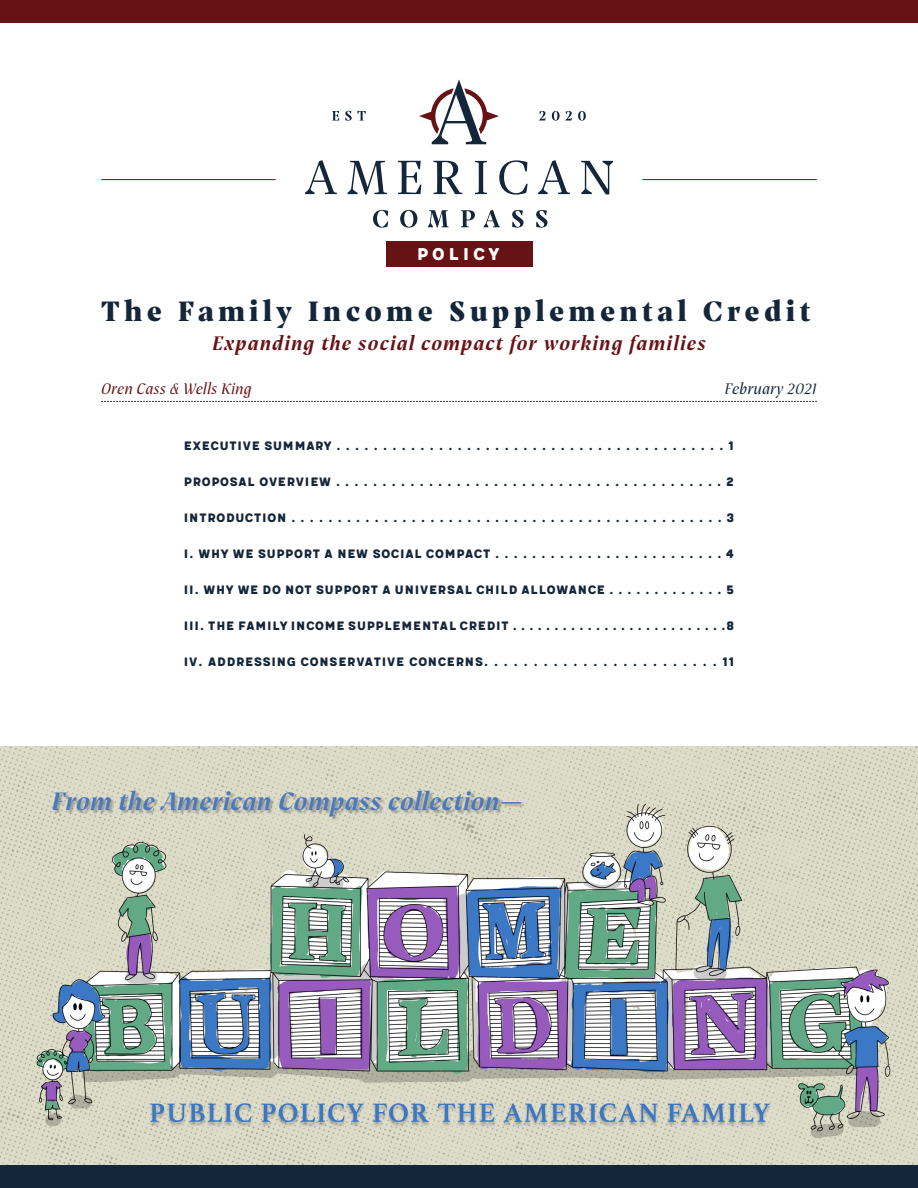
<style>
.page{position:relative;width:918px;height:1188px;background:#fff}
.page>*{position:absolute;margin:0;border:0;box-sizing:border-box;transform-origin:0 0}
.t1{font:900 30px "Prospectus Std";letter-spacing:.15em;color:#14263a}
.t2{font:27px "Prospectus Std Bld Ital";letter-spacing:.01em;color:#4c79bc}
.t3{font:21px "Prospectus Std Bld Ital";letter-spacing:.05em;color:#671214}
.t4{font:21px "Meltow San 300";letter-spacing:.15em;color:#fff}
.t5{font:italic 16.5px "Prospectus Std";color:#671214}
.t6{font:italic 16.5px "Prospectus Std";color:#14263a}
.t7{font:15px "Meltow San 300";letter-spacing:.01em;color:#14263a}
</style>
<div class="page">
<img style="left:1px;top:747px;width:917px;height:419px">
<svg style="left:305px;top:160px;width:32px;height:34px"></svg>
<svg style="left:348px;top:161px;width:39px;height:34px"></svg>
<svg style="left:398px;top:161px;width:23px;height:33px"></svg>
<svg style="left:433px;top:161px;width:29px;height:33px"></svg>
<svg style="left:475px;top:161px;width:12px;height:33px"></svg>
<svg style="left:499px;top:160px;width:29px;height:35px"></svg>
<svg style="left:538px;top:160px;width:32px;height:34px"></svg>
<svg style="left:581px;top:161px;width:32px;height:33px"></svg>
<svg style="left:373px;top:210px;width:15px;height:18px"></svg>
<svg style="left:400px;top:210px;width:17px;height:18px"></svg>
<svg style="left:428px;top:210px;width:21px;height:18px"></svg>
<svg style="left:461px;top:210px;width:14px;height:17px"></svg>
<svg style="left:484px;top:210px;width:16px;height:17px"></svg>
<svg style="left:512px;top:210px;width:12px;height:18px"></svg>
<svg style="left:536px;top:210px;width:12px;height:18px"></svg>
<svg style="left:332px;top:111px;width:7px;height:10px"></svg>
<svg style="left:345px;top:111px;width:21px;height:10px"></svg>
<svg style="left:539px;top:111px;width:7px;height:10px"></svg>
<svg style="left:552px;top:111px;width:20px;height:10px"></svg>
<svg style="left:578px;top:111px;width:8px;height:10px"></svg>
<svg style="left:419px;top:79px;width:80px;height:65px"></svg>
<hr style="left:101px;top:179px;width:175px;height:1px;background:#671214">
<hr style="left:642px;top:179px;width:175px;height:1px;background:#671214">
<div style="left:0;top:0;width:918px;height:22px;background:#671214"></div>
<svg style="left:101px;top:401px;width:716px;height:1px"></svg>
<div style="left:0;top:1166px;width:918px;height:22px;background:#13263a"></div>
<div style="left:53px;top:791px;width:472px;height:30px;background:#000;opacity:.25"></div>
<div style="left:386px;top:241px;width:147px;height:26px;background:#671214"></div>
<h3 class="t4" style="left:417px;top:241px;width:84px">POLICY</h3>
<h1 class="t1" style="left:101px;top:287px;width:711px">The Family Income Supplemental Credit</h1>
<h3 class="t3" style="left:212px;top:328px;width:496px">Expanding the social compact for working families</h3>
<p class="t5" style="left:101px;top:378px;width:152px">Oren Cass &amp; Wells King</p>
<p class="t6" style="left:724px;top:378px;width:94px">February 2021</p>
<p class="t7" style="left:184px;top:437px;width:552px">EXECUTIVE SUMMARY . . . . . . . . . . . . . . . . . . . . . . . . . . . . . . . . . . . . . . . . . . 1</p>
<p class="t7" style="left:184px;top:473px;width:552px">PROPOSAL OVERVIEW . . . . . . . . . . . . . . . . . . . . . . . . . . . . . . . . . . . . . . . . . . 2</p>
<p class="t7" style="left:184px;top:509px;width:552px">INTRODUCTION . . . . . . . . . . . . . . . . . . . . . . . . . . . . . . . . . . . . . . . . . . . . . . . 3</p>
<p class="t7" style="left:184px;top:545px;width:552px">I. Why we support a new social compact . . . . . . . . . . . . . . . . . . . . . . . . . 4</p>
<p class="t7" style="left:184px;top:581px;width:552px">II. why we do not support a universal child allowance . . . . . . . . . . . . . 5</p>
<p class="t7" style="left:184px;top:617px;width:552px">III. The family income supplemental credit . . . . . . . . . . . . . . . . . . . . . . . . . .8</p>
<p class="t7" style="left:184px;top:653px;width:552px">IV. addressing conservative concerns. . . . . . . . . . . . . . . . . . . . . . . . 11</p>
<h2 class="t2" style="left:51px;top:782px;width:473px">From the American Compass collection—</h2>
</div>
